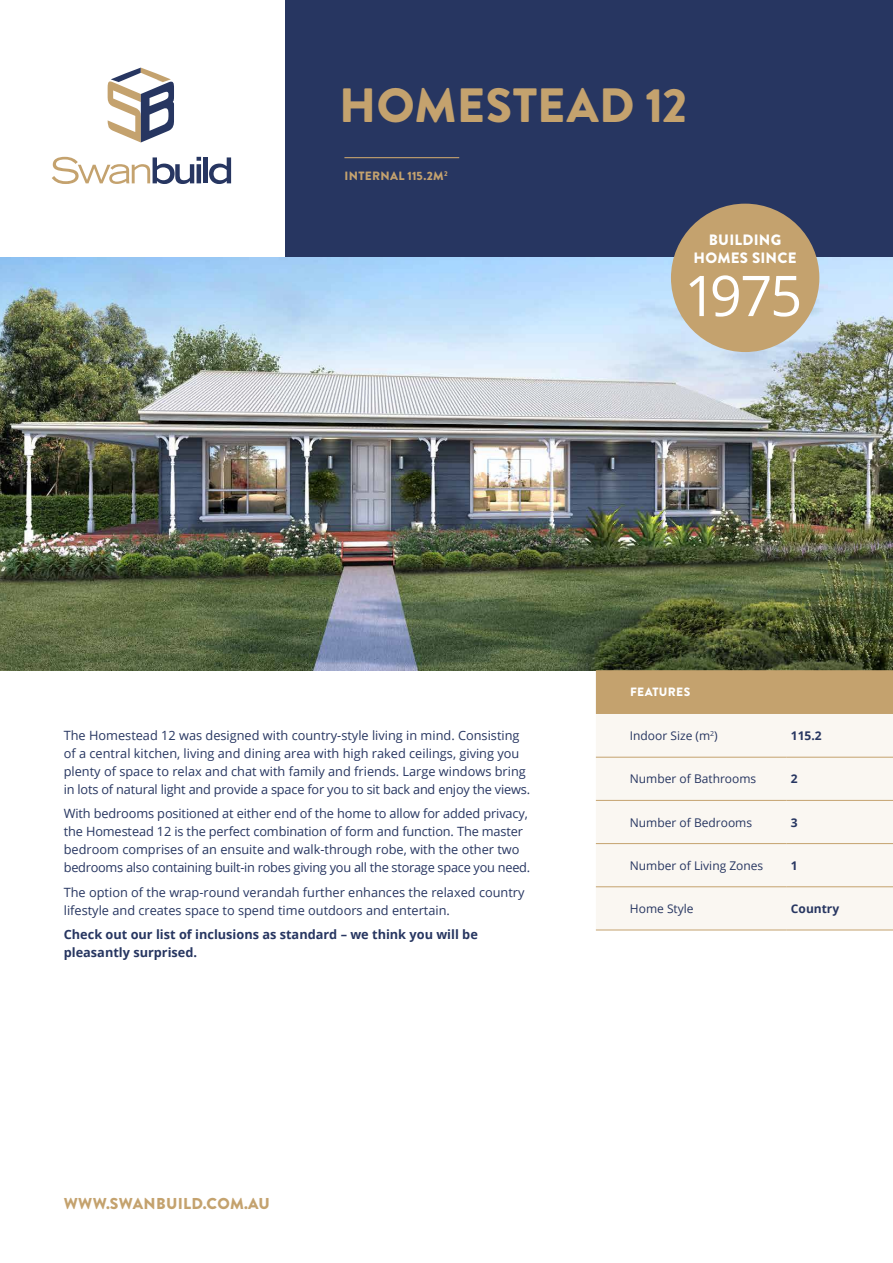
<style>
.page{position:relative;width:893px;height:1263px;background:#fff}
.page>*{position:absolute;margin:0;border:0;box-sizing:border-box;transform-origin:0 0}
.t1{font:56.25px "Open Sans";color:#fff}
.t2{font:900 48px "Brandon Grotesque";letter-spacing:.01em;color:#c4a26e}
.t3{font:900 15.75px "Brandon Grotesque";letter-spacing:.02em;color:#c4a26e}
.t4{font:900 15px/18px "Brandon Grotesque";letter-spacing:.02em;color:#fff;text-align:center}
.t5{font:12.75px/18px "Open Sans";color:#273661}
.t6{font:700 12.75px/18px "Open Sans";color:#273661}
.t7{font:12px "Open Sans";color:#273661}
.t8{font:900 12px "Brandon Grotesque";letter-spacing:.025em;color:#c4a26e}
.t9{font:700 12px "Open Sans";color:#273661}
.t10{font:900 12px "Brandon Grotesque";letter-spacing:.03em;color:#fff}
</style>
<div class="page">
<div style="left:285px;top:0;width:608px;height:258px;background:#273661"></div>
<svg style="left:52px;top:157px;width:149px;height:27px"></svg>
<hr style="left:204px;top:157px;width:4px;height:26px;background:#273661">
<svg style="left:209px;top:157px;width:22px;height:27px"></svg>
<svg style="left:107px;top:68px;width:67px;height:74px"></svg>
<hr style="left:344px;top:157px;width:115px;height:1px;background:#c4a26e">
<img style="left:0;top:258px;width:893px;height:412px">
<div style="left:596px;top:670px;width:297px;height:44px;background:#c4a26e"></div>
<div style="left:596px;top:714px;width:297px;height:216px;background:#faf7f2"></div>
<hr style="left:787px;top:757px;width:106px;height:1px;background:#c4a26e">
<hr style="left:787px;top:800px;width:106px;height:1px;background:#c4a26e">
<hr style="left:787px;top:843px;width:106px;height:1px;background:#c4a26e">
<hr style="left:787px;top:886px;width:106px;height:1px;background:#c4a26e">
<hr style="left:787px;top:930px;width:106px;height:1px;background:#c4a26e">
<hr style="left:596px;top:757px;width:191px;height:1px;background:#c4a26e">
<hr style="left:596px;top:800px;width:191px;height:1px;background:#c4a26e">
<hr style="left:596px;top:843px;width:191px;height:1px;background:#c4a26e">
<hr style="left:596px;top:886px;width:191px;height:1px;background:#c4a26e">
<hr style="left:596px;top:930px;width:191px;height:1px;background:#c4a26e">
<div style="left:671px;top:204px;width:148px;height:148px;background:#c4a26e;border-radius:50%"></div>
<h2 class="t2" style="left:339px;top:77px;width:349px">HOMESTEAD 12</h2>
<p class="t8" style="left:344px;top:168px;width:105px">INTERNAL 115.2M<sup>2</sup></p>
<p class="t4" style="left:693px;top:231px;width:105px">BUILDING<br>HOMES SINCE</p>
<h1 class="t1" style="left:684px;top:264px;width:120px">1975</h1>
<p class="t5" style="left:64px;top:727px;width:468px">The Homestead 12 was designed with country-style living in mind. Consisting of a central kitchen, living and dining area with high raked ceilings, giving you plenty of space to relax and chat with family and friends. Large windows bring in lots of natural light and provide a space for you to sit back and enjoy the views.</p>
<p class="t5" style="left:64px;top:806px;width:468px">With bedrooms positioned at either end of the home to allow for added privacy, the Homestead 12 is the perfect combination of form and function. The master bedroom comprises of an ensuite and walk-through robe, with the other two bedrooms also containing built-in robes giving you all the storage space you need.</p>
<p class="t5" style="left:64px;top:884px;width:462px">The option of the wrap-round verandah further enhances the relaxed country lifestyle and creates space to spend time outdoors and entertain.</p>
<p class="t6" style="left:64px;top:927px;width:416px">Check out our list of inclusions as standard – we think you will be pleasantly surprised.</p>
<p class="t3" style="left:64px;top:1194px;width:208px">WWW.SWANBUILD.COM.AU</p>
<p class="t10" style="left:630px;top:685px;width:62px">FEATURES</p>
<p class="t7" style="left:630px;top:731px;width:89px">Indoor Size (m<sup>2</sup>)</p>
<p class="t9" style="left:791px;top:731px;width:32px">115.2</p>
<p class="t7" style="left:630px;top:774px;width:128px">Number of Bathrooms</p>
<p class="t9" style="left:791px;top:774px;width:8px">2</p>
<p class="t7" style="left:630px;top:817px;width:124px">Number of Bedrooms</p>
<p class="t9" style="left:791px;top:817px;width:8px">3</p>
<p class="t7" style="left:630px;top:861px;width:135px">Number of Living Zones</p>
<p class="t9" style="left:791px;top:861px;width:8px">1</p>
<p class="t7" style="left:630px;top:904px;width:65px">Home Style</p>
<p class="t9" style="left:791px;top:904px;width:50px">Country</p>
</div>
